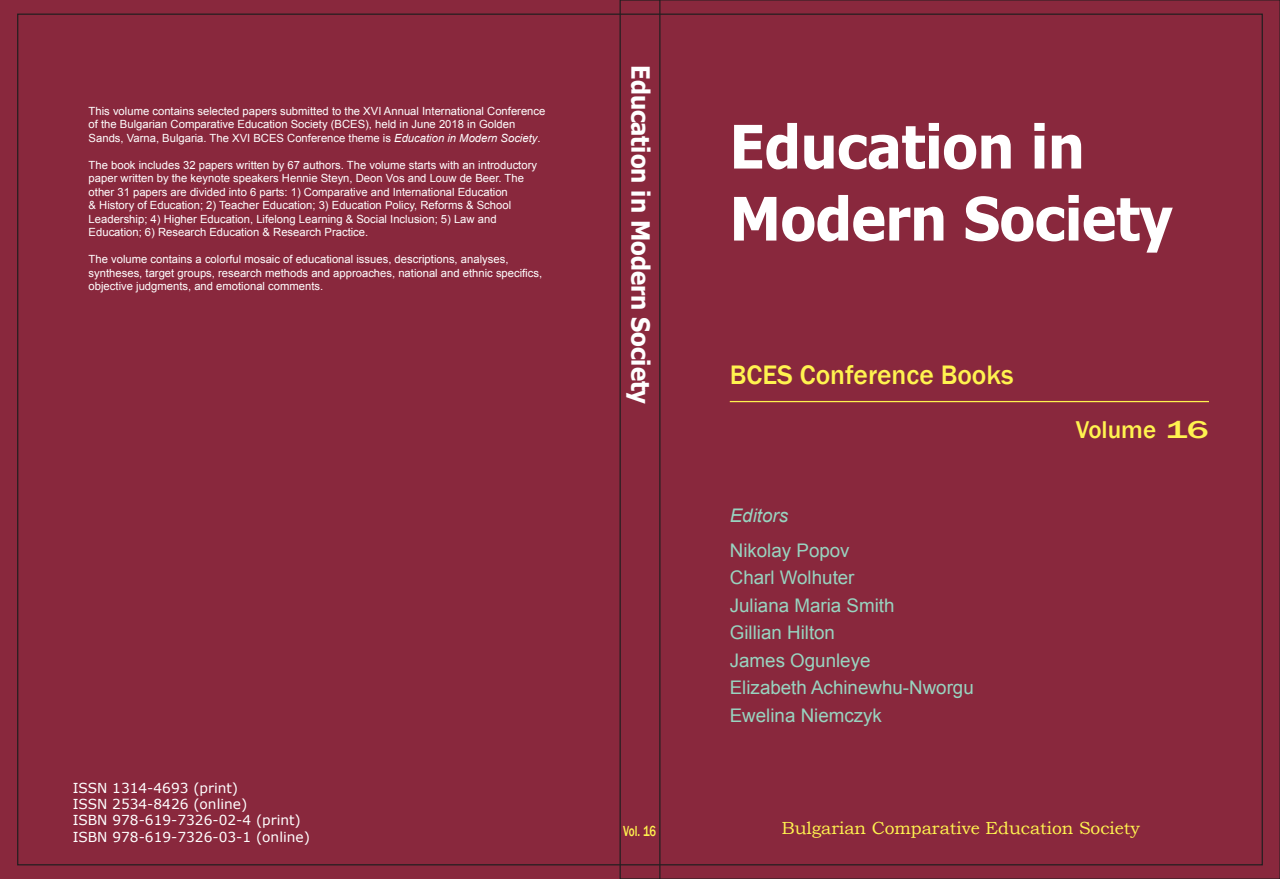
<style>
.page{position:relative;width:1280px;height:879px;background:#fff}
.page>*{position:absolute;margin:0;border:0;box-sizing:border-box;transform-origin:0 0}
.t1{font:700 60px "Tahoma";color:#fff;scale:.95 1}
.t2{font:500 27.5px "Franklin Gothic";color:#fff34f}
.t3{font:700 25px "Tahoma";color:#fff;scale:.95 1}
.t4{font:500 25px "Franklin Gothic";color:#fff34f}
.t5{font:18.75px "Arial";color:#98d4c0}
.t6{font:italic 18.75px "Arial";color:#98d4c0}
.t7{font:17.5px "Bookman Old Style";color:#fff34f}
.t8{font:500 15px "Franklin Gothic";color:#fff34f;scale:.75 1}
.t9{font:13.75px "Verdana";color:#fff}
.t10{font:11.25px/13.5px "Arial";color:#fff}
.s1{font-style:italic}
</style>
<div class="page">
<div style="left:661px;top:2px;width:616px;height:875px;background:#89283d"></div>
<div style="left:0;top:0;width:619px;height:879px;background:#89283d"></div>
<div style="left:620px;top:0;width:39px;height:879px;background:#89283d"></div>
<div style="left:619px;top:0;width:41px;height:879px;border:1px solid #231f20"></div>
<div style="left:72px;top:766px;width:253px;height:92px;background:#89283d"></div>
<div style="left:71px;top:765px;width:255px;height:93px;border:1px solid #89283d"></div>
<hr style="left:729px;top:401px;width:479px;height:1px;background:#fff34f">
<p class="t10" style="left:89px;top:104px;width:458px">This volume contains selected papers submitted to the XVI Annual International Conference of the Bulgarian Comparative Education Society (BCES), held in June 2018 in Golden<br>Sands, Varna, Bulgaria. The XVI BCES Conference theme is <span class="s1">Education in Modern Society</span>.</p>
<p class="t10" style="left:89px;top:158px;width:450px">The book includes 32 papers written by 67 authors. The volume starts with an introductory paper written by the keynote speakers Hennie Steyn, Deon Vos and Louw de Beer. The other 31 papers are divided into 6 parts: 1) Comparative and International Education<br>&amp; History of Education; 2) Teacher Education; 3) Education Policy, Reforms &amp; School Leadership; 4) Higher Education, Lifelong Learning &amp; Social Inclusion; 5) Law and Education; 6) Research Education &amp; Research Practice.</p>
<p class="t10" style="left:89px;top:252px;width:455px">The volume contains a colorful mosaic of educational issues, descriptions, analyses, syntheses, target groups, research methods and approaches, national and ethnic specifics, objective judgments, and emotional comments.</p>
<p class="t9" style="left:73px;top:778px;width:167px">ISSN 1314-4693 (print)</p>
<p class="t9" style="left:73px;top:794px;width:176px">ISSN 2534-8426 (online)</p>
<p class="t9" style="left:73px;top:811px;width:230px">ISBN 978-619-7326-02-4 (print)</p>
<p class="t9" style="left:73px;top:827px;width:239px">ISBN 978-619-7326-03-1 (online)</p>
<p class="t3" style="left:658px;top:65px;width:358px;rotate:90deg">Education in Modern Society</p>
<p class="t8" style="left:623px;top:822px;width:45px">Vol. 16</p>
<p class="t1" style="left:729px;top:105px;width:375px">Education in</p>
<p class="t1" style="left:729px;top:177px;width:467px">Modern Society</p>
<p class="t2" style="left:729px;top:358px;width:285px">BCES Conference Books</p>
<p class="t6" style="left:729px;top:503px;width:60px">Editors</p>
<p class="t5" style="left:729px;top:537px;width:121px">Nikolay Popov</p>
<p class="t5" style="left:729px;top:565px;width:126px">Charl Wolhuter</p>
<p class="t5" style="left:729px;top:592px;width:166px">Juliana Maria Smith</p>
<p class="t5" style="left:729px;top:620px;width:107px">Gillian Hilton</p>
<p class="t5" style="left:729px;top:647px;width:142px">James Ogunleye</p>
<p class="t5" style="left:729px;top:675px;width:245px">Elizabeth Achinewhu-Nworgu</p>
<p class="t5" style="left:729px;top:702px;width:154px">Ewelina Niemczyk</p>
<p class="t4" style="left:1075px;top:414px;width:135px">Volume 16</p>
<p class="t7" style="left:781px;top:817px;width:360px">Bulgarian Comparative Education Society</p>
</div>
